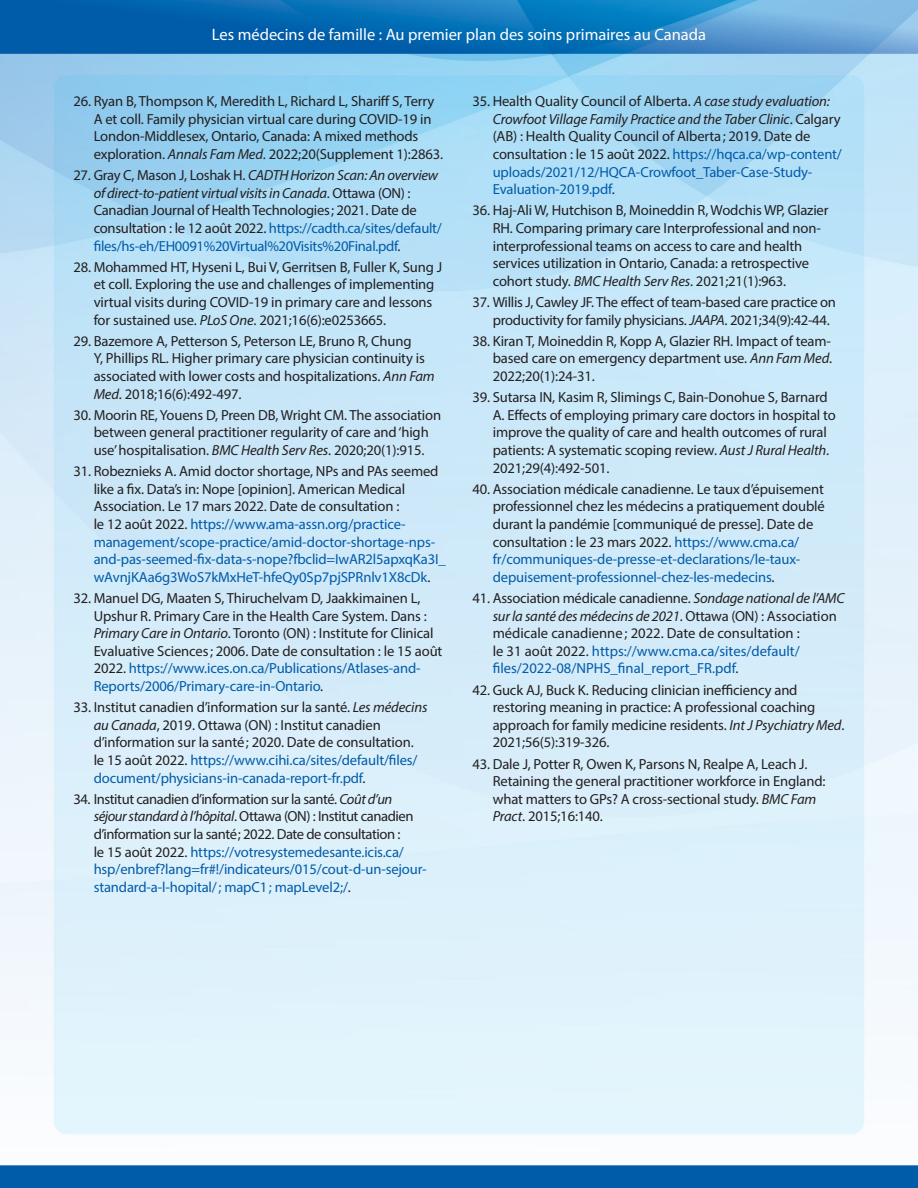
<style>
.page{position:relative;width:918px;height:1188px;background:#fff}
.page>*{position:absolute;margin:0;border:0;box-sizing:border-box;transform-origin:0 0}
.t1{font:16.5px "Myriad Pro";color:#fff}
.t2{font:14.7px/17.7px "Myriad Pro";letter-spacing:-.01em;color:#231f20}
.t3{font:14.7px/17.7px "Myriad Pro";letter-spacing:-.01em;color:#015ba9}
.s1{font-style:italic}
.s2{color:#015ba9}
.s3{color:#231f20}
</style>
<div class="page">
<img style="left:0;top:0;width:918px;height:1188px">
<p class="t1" style="left:212px;top:24px;width:496px">Les médecins de famille : Au premier plan des soins primaires au Canada</p>
<p class="t2" style="left:94px;top:92px;width:351px;text-indent:-20px">26. Ryan B, Thompson K, Meredith L, Richard L, Shariff S, Terry A et coll. Family physician virtual care during COVID-19 in London-Middlesex, Ontario, Canada: A mixed methods exploration. <span class="s1">Annals Fam Med</span>. 2022;20(Supplement 1):2863.</p>
<p class="t2" style="left:94px;top:166px;width:350px;text-indent:-20px">27. Gray C, Mason J, Loshak H. <span class="s1">CADTH Horizon Scan: An overview of direct-to-patient virtual visits in Canada</span>. Ottawa (ON) :<br>Canadian Journal of Health Technologies; 2021. Date de consultation : le 12 août 2022. <span class="s2">https://cadth.ca/sites/default/ files/hs-eh/EH0091%20Virtual%20Visits%20Final.pdf</span>.</p>
<p class="t2" style="left:94px;top:258px;width:350px;text-indent:-20px">28. Mohammed HT, Hyseni L, Bui V, Gerritsen B, Fuller K, Sung J et coll. Exploring the use and challenges of implementing virtual visits during COVID-19 in primary care and lessons for sustained use. <span class="s1">PLoS One</span>. 2021;16(6):e0253665.</p>
<p class="t2" style="left:94px;top:332px;width:343px;text-indent:-20px">29. Bazemore A, Petterson S, Peterson LE, Bruno R, Chung<br>Y, Phillips RL. Higher primary care physician continuity is associated with lower costs and hospitalizations. <span class="s1">Ann Fam Med</span>. 2018;16(6):492-497.</p>
<p class="t2" style="left:73px;top:406px;width:369px;text-align:center">30. Moorin RE, Youens D, Preen DB, Wright CM. The association between general practitioner regularity of care and ‘high<br>use’ hospitalisation. <span class="s1">BMC Health Serv Res</span>. 2020;20(1):915.</p>
<p class="t3" style="left:94px;top:462px;width:353px;text-indent:-20px"><span class="s3">31. Robeznieks A. Amid doctor shortage, NPs and PAs seemed like a fix. Data’s in: Nope [opinion]. American Medical Association. Le 17 mars 2022. Date de consultation :<br>le 12 août 2022.</span> https://www.ama-assn.org/practice&shy;management/scope-practice/amid-doctor-shortage-nps&shy;and-pas-seemed-fix-data-s-nope?fbclid=IwAR2l5apxqKa3I_ wAvnjKAa6g3WoS7kMxHeT-hfeQy0Sp7pjSPRnlv1X8cDk<span class="s3">.</span></p>
<p class="t2" style="left:94px;top:589px;width:350px;text-indent:-20px">32. Manuel DG, Maaten S, Thiruchelvam D, Jaakkimainen L, Upshur R. Primary Care in the Health Care System. Dans :<br><span class="s1">Primary Care in Ontario</span>. Toronto (ON) : Institute for Clinical Evaluative Sciences; 2006. Date de consultation : le 15 août 2022. <span class="s2">https://www.ices.on.ca/Publications/Atlases-and-Reports/2006/Primary-care-in-Ontario</span>.</p>
<p class="t2" style="left:94px;top:698px;width:335px;text-indent:-20px">33. Institut canadien d’information sur la santé. <span class="s1">Les médecins au Canada</span>, 2019. Ottawa (ON) : Institut canadien d’information sur la santé; 2020. Date de consultation. le 15 août 2022. <span class="s2">https://www.cihi.ca/sites/default/files/ document/physicians-in-canada-report-fr.pdf</span>.</p>
<p class="t2" style="left:94px;top:790px;width:335px;text-indent:-20px">34. Institut canadien d’information sur la santé. <span class="s1">Coût d’un séjour standard à l’hôpital</span>. Ottawa (ON) : Institut canadien d’information sur la santé; 2022. Date de consultation :<br>le 15 août 2022. <span class="s2">https://votresystemedesante.icis.ca/ hsp/enbref?lang=fr#!/indicateurs/015/cout-d-un-sejour&shy;standard-a-l-hopital/; mapC1; mapLevel2;/</span>.</p>
<p class="t2" style="left:493px;top:92px;width:351px;text-indent:-20px">35. Health Quality Council of Alberta. <span class="s1">A case study evaluation:<br>Crowfoot Village Family Practice and the Taber Clinic</span>. Calgary (AB) : Health Quality Council of Alberta; 2019. Date de consultation : le 15 août 2022. <span class="s2">https://hqca.ca/wp-content/ uploads/2021/12/HQCA-Crowfoot_Taber-Case-Study-Evaluation-2019.pdf</span>.</p>
<p class="t2" style="left:493px;top:201px;width:337px;text-indent:-20px">36. Haj-Ali W, Hutchison B, Moineddin R, Wodchis WP, Glazier RH. Comparing primary care Interprofessional and non&shy;interprofessional teams on access to care and health services utilization in Ontario, Canada: a retrospective cohort study. <span class="s1">BMC Health Serv Res</span>. 2021;21(1):963.</p>
<p class="t2" style="left:493px;top:293px;width:345px;text-indent:-20px">37. Willis J, Cawley JF. The effect of team-based care practice on productivity for family physicians. <span class="s1">JAAPA</span>. 2021;34(9):42-44.</p>
<p class="t2" style="left:493px;top:332px;width:341px;text-align:justify;text-indent:-20px">38. Kiran T, Moineddin R, Kopp A, Glazier RH. Impact of team&shy;based care on emergency department use. <span class="s1">Ann Fam Med</span>.<br>2022;20(1):24-31.</p>
<p class="t2" style="left:493px;top:388px;width:345px;text-indent:-20px">39. Sutarsa IN, Kasim R, Slimings C, Bain-Donohue S, Barnard A. Effects of employing primary care doctors in hospital to improve the quality of care and health outcomes of rural patients: A systematic scoping review. <span class="s1">Aust J Rural Health</span>.<br>2021;29(4):492-501.</p>
<p class="t2" style="left:493px;top:480px;width:334px;text-indent:-20px">40. Association médicale canadienne. Le taux d’épuisement professionnel chez les médecins a pratiquement doublé durant la pandémie [communiqué de presse]. Date de consultation : le 23 mars 2022. <span class="s2">https://www.cma.ca/ fr/communiques-de-presse-et-declarations/le-taux&shy;depuisement-professionnel-chez-les-medecins</span>.</p>
<p class="t2" style="left:493px;top:589px;width:353px;text-indent:-20px">41. Association médicale canadienne. <span class="s1">Sondage national de l’AMC sur la santé des médecins de 2021</span>. Ottawa (ON) : Association médicale canadienne; 2022. Date de consultation :<br>le 31 août 2022. <span class="s2">https://www.cma.ca/sites/default/ files/2022-08/NPHS_final_report_FR.pdf</span>.</p>
<p class="t2" style="left:493px;top:681px;width:353px;text-indent:-20px">42. Guck AJ, Buck K. Reducing clinician inefficiency and restoring meaning in practice: A professional coaching approach for family medicine residents. <span class="s1">Int J Psychiatry Med</span>.<br>2021;56(5):319-326.</p>
<p class="t2" style="left:493px;top:755px;width:334px;text-indent:-20px">43. Dale J, Potter R, Owen K, Parsons N, Realpe A, Leach J.<br>Retaining the general practitioner workforce in England: what matters to GPs? A cross-sectional study. <span class="s1">BMC Fam Pract</span>. 2015;16:140.</p>
</div>
